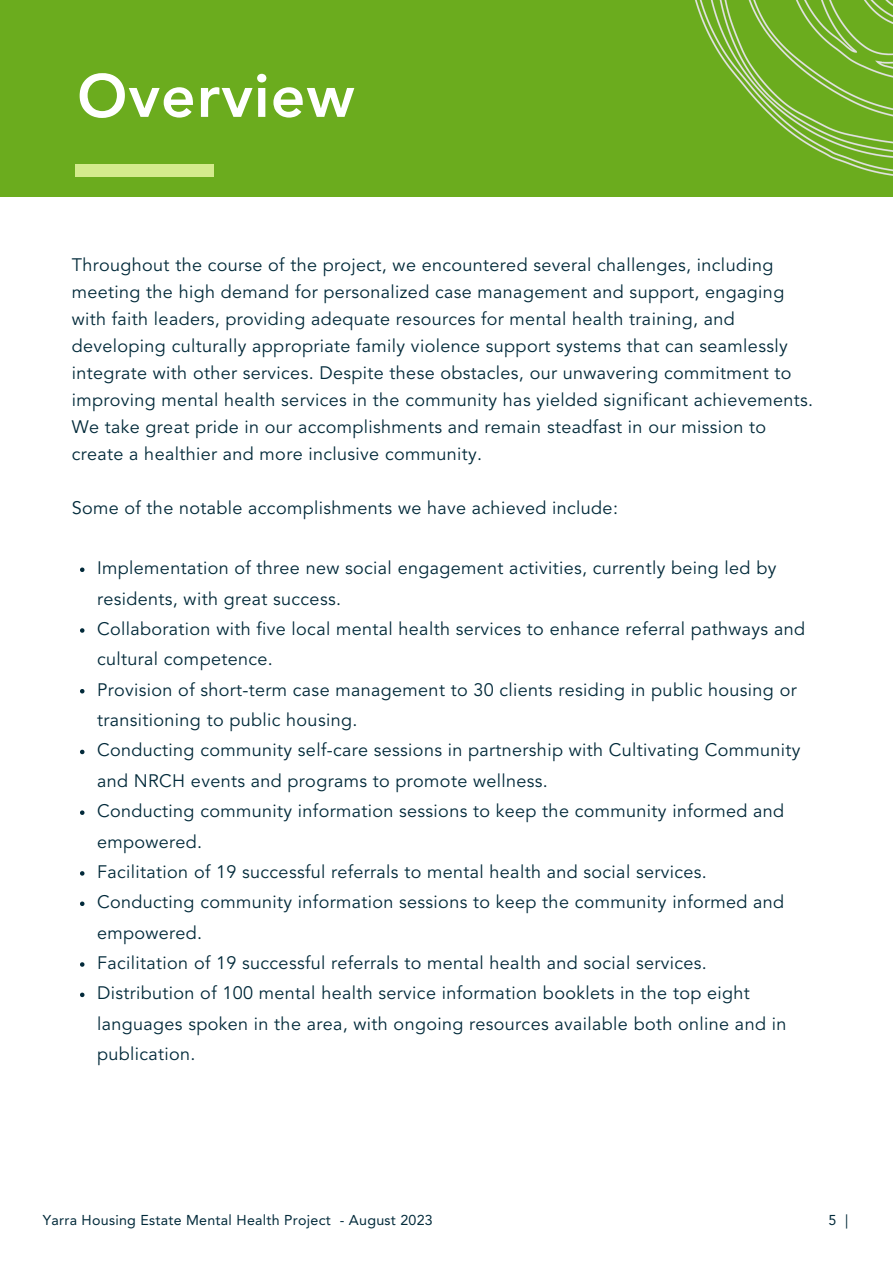
<style>
.page{position:relative;width:893px;height:1264px;background:#fff}
.page>*{position:absolute;margin:0;border:0;box-sizing:border-box;transform-origin:0 0}
.t1{font:800 60.15px "Avenir LT Std";letter-spacing:.02em;color:#fff}
.t2{font:18px/30.3px "Avenir LT Std";letter-spacing:.02em;color:#022a3a}
.t3{font:14.25px "Avenir LT Std";letter-spacing:.02em;color:#022a3a}
</style>
<div class="page">
<div style="left:0;top:0;width:892px;height:197px;background:#6bac1e"></div>
<img style="left:695px;top:0;width:197px;height:176px">
<div style="left:76px;top:164px;width:138px;height:13px;background:#d4eb8d"></div>
<svg style="left:80px;top:567px;width:4px;height:5px"></svg>
<svg style="left:80px;top:628px;width:4px;height:4px"></svg>
<svg style="left:80px;top:689px;width:4px;height:4px"></svg>
<svg style="left:80px;top:749px;width:4px;height:5px"></svg>
<svg style="left:80px;top:810px;width:4px;height:5px"></svg>
<svg style="left:80px;top:871px;width:4px;height:4px"></svg>
<svg style="left:80px;top:901px;width:4px;height:5px"></svg>
<svg style="left:80px;top:962px;width:4px;height:4px"></svg>
<svg style="left:80px;top:992px;width:4px;height:5px"></svg>
<p class="t1" style="left:77px;top:71px;width:279px">Overview</p>
<p class="t2" style="left:72px;top:253px;width:742px;line-height:27px">Throughout the course of the project, we encountered several challenges, including meeting the high demand for personalized case management and support, engaging with faith leaders, providing adequate resources for mental health training, and developing culturally appropriate family violence support systems that can seamlessly integrate with other services. Despite these obstacles, our unwavering commitment to improving mental health services in the community has yielded significant achievements.<br>We take great pride in our accomplishments and remain steadfast in our mission to create a healthier and more inclusive community.</p>
<p class="t2" style="left:72px;top:494px;width:547px">Some of the notable accomplishments we have achieved include:</p>
<p class="t2" style="left:97px;top:554px;width:680px">Implementation of three new social engagement activities, currently being led by residents, with great success.</p>
<p class="t2" style="left:97px;top:615px;width:709px">Collaboration with five local mental health services to enhance referral pathways and cultural competence.</p>
<p class="t2" style="left:97px;top:676px;width:701px">Provision of short-term case management to 30 clients residing in public housing or transitioning to public housing.</p>
<p class="t2" style="left:97px;top:736px;width:705px">Conducting community self-care sessions in partnership with Cultivating Community and NRCH events and programs to promote wellness.</p>
<p class="t2" style="left:97px;top:797px;width:688px">Conducting community information sessions to keep the community informed and empowered.</p>
<p class="t2" style="left:97px;top:858px;width:611px">Facilitation of 19 successful referrals to mental health and social services.</p>
<p class="t2" style="left:97px;top:888px;width:688px">Conducting community information sessions to keep the community informed and empowered.</p>
<p class="t2" style="left:97px;top:949px;width:611px">Facilitation of 19 successful referrals to mental health and social services.</p>
<p class="t2" style="left:97px;top:979px;width:690px">Distribution of 100 mental health service information booklets in the top eight languages spoken in the area, with ongoing resources available both online and in publication.</p>
<p class="t3" style="left:43px;top:1214px;width:391px">Yarra Housing Estate Mental Health Project - August 2023</p>
<p class="t3" style="left:828px;top:1214px;width:21px">5 |</p>
</div>
